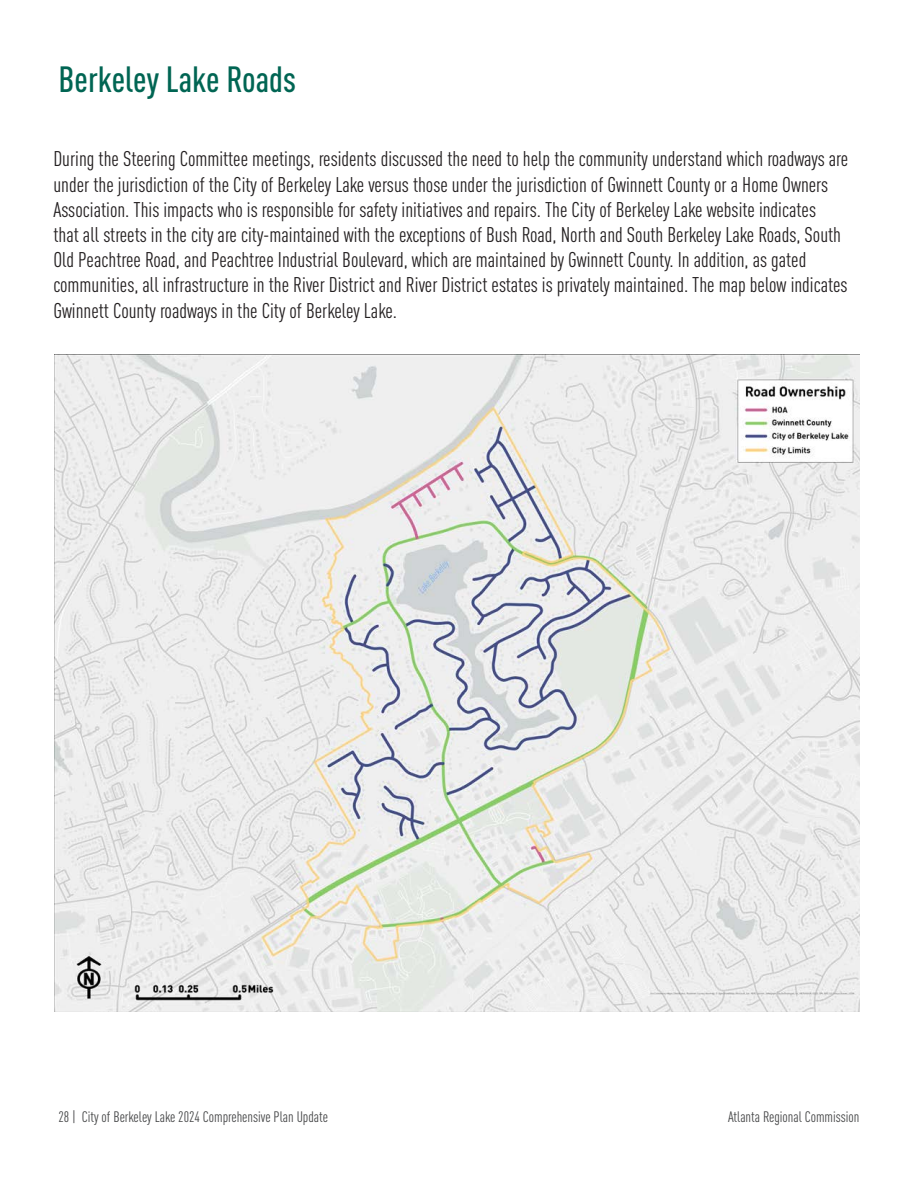
<style>
.page{position:relative;width:918px;height:1188px;background:#fff}
.page>*{position:absolute;margin:0;border:0;box-sizing:border-box;transform-origin:0 0}
.t1{font:500 condensed 36px "DIN Pro";color:#006553}
.t2{font:condensed 21px/25.2px "DIN Pro";color:#231f20}
.t3{font:condensed 15px "DIN Pro";color:#464748}
</style>
<div class="page">
<img style="left:54px;top:355px;width:806px;height:656px">
<p class="t1" style="left:58px;top:54px;width:239px">Berkeley Lake Roads</p>
<p class="t2" style="left:53px;top:145px;width:796px">During the Steering Committee meetings, residents discussed the need to help the community understand which roadways are under the jurisdiction of the City of Berkeley Lake versus those under the jurisdiction of Gwinnett County or a Home Owners Association. This impacts who is responsible for safety initiatives and repairs. The City of Berkeley Lake website indicates<br>that all streets in the city are city-maintained with the exceptions of Bush Road, North and South Berkeley Lake Roads, South Old Peachtree Road, and Peachtree Industrial Boulevard, which are maintained by Gwinnett County. In addition, as gated communities, all infrastructure in the River District and River District estates is privately maintained. The map below indicates Gwinnett County roadways in the City of Berkeley Lake.</p>
<p class="t3" style="left:58px;top:1106px;width:271px">28 | City of Berkeley Lake 2024 Comprehensive Plan Update</p>
<p class="t3" style="left:728px;top:1106px;width:133px">Atlanta Regional Commission</p>
</div>
